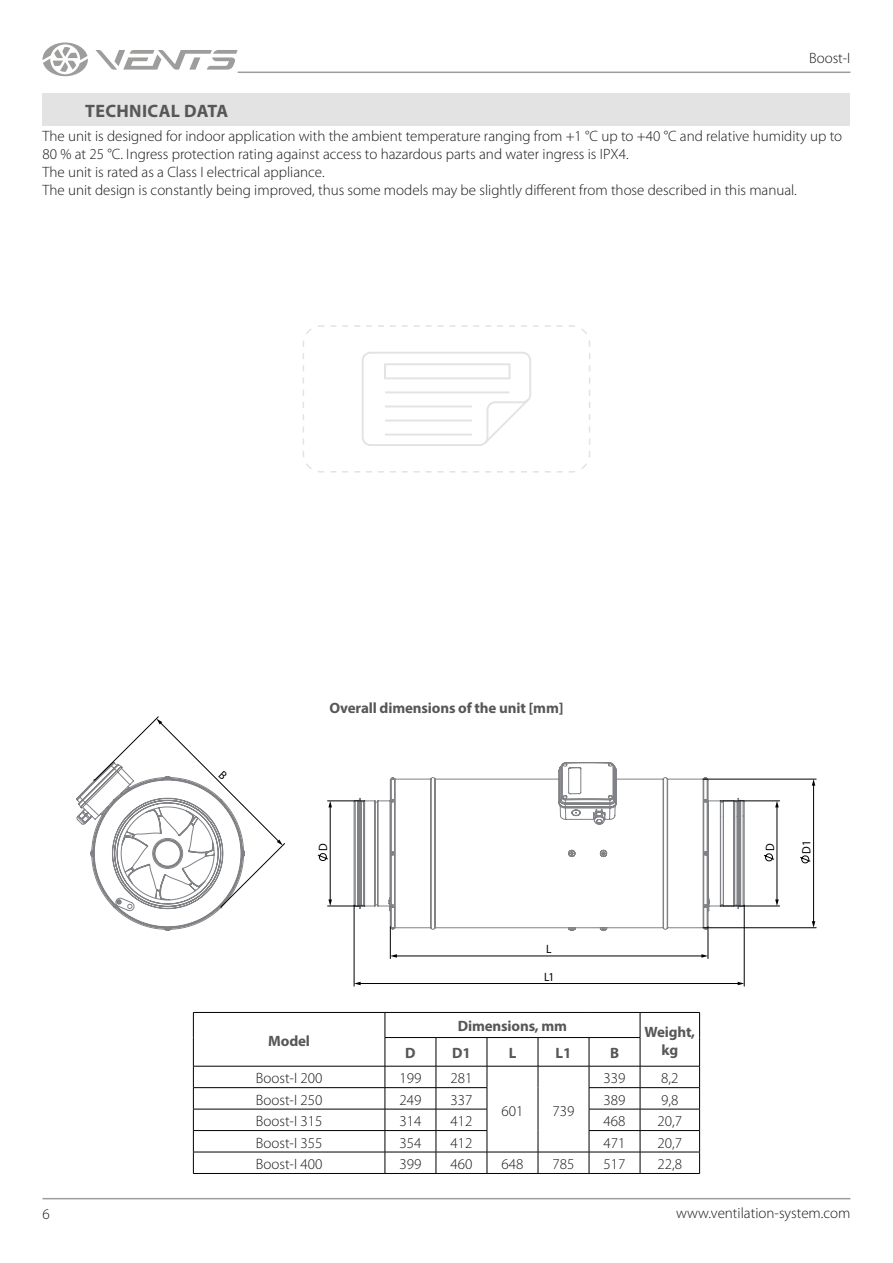
<style>
.page{position:relative;width:893px;height:1263px;background:#fff}
.page>*{position:absolute;margin:0;border:0;box-sizing:border-box;transform-origin:0 0}
.t1{font:700 18px "Myriad Pro";letter-spacing:.02em;color:#575756}
.t2{font:300 15px/18px "Myriad Pro";color:#191918}
.t3{font:700 15px "Myriad Pro";letter-spacing:-.01em;color:#575756}
.t4{font:12.15px "Myriad Pro";color:#000;scale:.95 1}
</style>
<div class="page">
<hr style="left:43px;top:1198px;width:807px;height:1px;background:#9d9d9c">
<hr style="left:238px;top:72px;width:612px;height:1px;background:#9d9d9c">
<svg style="left:95px;top:50px;width:143px;height:20px"></svg>
<svg style="left:43px;top:43px;width:45px;height:33px"></svg>
<div style="left:43px;top:94px;width:807px;height:25px;background:#e3e3e3"></div>
<div style="left:43px;top:95px;width:807px;height:31px;background:#e3e3e3"></div>
<svg style="left:353px;top:762px;width:392px;height:169px"></svg>
<hr style="left:813px;top:784px;width:1px;height:138px;background:#000">
<svg style="left:812px;top:780px;width:3px;height:6px"></svg>
<svg style="left:812px;top:921px;width:3px;height:6px"></svg>
<hr style="left:703px;top:927px;width:113px;height:1px;background:#000">
<hr style="left:703px;top:779px;width:113px;height:1px;background:#000">
<hr style="left:330px;top:806px;width:1px;height:95px;background:#000">
<svg style="left:328px;top:801px;width:4px;height:6px"></svg>
<svg style="left:328px;top:899px;width:4px;height:7px"></svg>
<hr style="left:328px;top:906px;width:37px;height:1px;background:#000">
<hr style="left:328px;top:800px;width:37px;height:1px;background:#000">
<hr style="left:777px;top:806px;width:1px;height:95px;background:#000">
<svg style="left:775px;top:801px;width:4px;height:6px"></svg>
<svg style="left:775px;top:899px;width:4px;height:7px"></svg>
<hr style="left:720px;top:906px;width:60px;height:1px;background:#000">
<hr style="left:720px;top:800px;width:60px;height:1px;background:#000">
<hr style="left:359px;top:983px;width:380px;height:1px;background:#000">
<svg style="left:738px;top:982px;width:6px;height:3px"></svg>
<svg style="left:355px;top:982px;width:6px;height:3px"></svg>
<hr style="left:354px;top:905px;width:1px;height:81px;background:#000">
<hr style="left:744px;top:905px;width:1px;height:81px;background:#000">
<hr style="left:396px;top:956px;width:307px;height:1px;background:#000">
<svg style="left:391px;top:954px;width:6px;height:4px"></svg>
<svg style="left:701px;top:954px;width:7px;height:4px"></svg>
<hr style="left:708px;top:927px;width:1px;height:31px;background:#000">
<hr style="left:390px;top:927px;width:1px;height:31px;background:#000">
<svg style="left:317px;top:853px;width:11px;height:8px"></svg>
<svg style="left:764px;top:853px;width:11px;height:8px"></svg>
<svg style="left:800px;top:855px;width:11px;height:8px"></svg>
<svg style="left:303px;top:325px;width:287px;height:148px"></svg>
<hr style="left:193px;top:1012px;width:192px;height:1px;background:#000">
<hr style="left:385px;top:1012px;width:51px;height:1px;background:#000">
<hr style="left:436px;top:1012px;width:51px;height:1px;background:#000">
<hr style="left:487px;top:1012px;width:51px;height:1px;background:#000">
<hr style="left:538px;top:1012px;width:51px;height:1px;background:#000">
<hr style="left:589px;top:1012px;width:51px;height:1px;background:#000">
<hr style="left:640px;top:1012px;width:60px;height:1px;background:#000">
<hr style="left:385px;top:1037px;width:51px;height:1px;background:#000">
<hr style="left:436px;top:1037px;width:51px;height:1px;background:#000">
<hr style="left:487px;top:1037px;width:51px;height:1px;background:#000">
<hr style="left:538px;top:1037px;width:51px;height:1px;background:#000">
<hr style="left:589px;top:1037px;width:51px;height:1px;background:#000">
<hr style="left:193px;top:1066px;width:192px;height:1px;background:#000">
<hr style="left:487px;top:1066px;width:51px;height:1px;background:#000">
<hr style="left:538px;top:1066px;width:51px;height:1px;background:#000">
<hr style="left:589px;top:1066px;width:51px;height:1px;background:#000">
<hr style="left:640px;top:1066px;width:60px;height:1px;background:#000">
<hr style="left:385px;top:1066px;width:51px;height:1px;background:#000">
<hr style="left:436px;top:1066px;width:51px;height:1px;background:#000">
<hr style="left:193px;top:1087px;width:192px;height:1px;background:#000">
<hr style="left:385px;top:1087px;width:51px;height:1px;background:#000">
<hr style="left:436px;top:1087px;width:51px;height:1px;background:#000">
<hr style="left:589px;top:1087px;width:51px;height:1px;background:#000">
<hr style="left:640px;top:1087px;width:60px;height:1px;background:#000">
<hr style="left:193px;top:1109px;width:192px;height:1px;background:#000">
<hr style="left:385px;top:1109px;width:51px;height:1px;background:#000">
<hr style="left:436px;top:1109px;width:51px;height:1px;background:#000">
<hr style="left:589px;top:1109px;width:51px;height:1px;background:#000">
<hr style="left:640px;top:1109px;width:60px;height:1px;background:#000">
<hr style="left:193px;top:1130px;width:192px;height:1px;background:#000">
<hr style="left:385px;top:1130px;width:51px;height:1px;background:#000">
<hr style="left:436px;top:1130px;width:51px;height:1px;background:#000">
<hr style="left:589px;top:1130px;width:51px;height:1px;background:#000">
<hr style="left:640px;top:1130px;width:60px;height:1px;background:#000">
<hr style="left:193px;top:1152px;width:192px;height:1px;background:#000">
<svg style="left:193px;top:1013px;width:1px;height:160px"></svg>
<hr style="left:385px;top:1152px;width:51px;height:1px;background:#000">
<svg style="left:385px;top:1013px;width:1px;height:160px"></svg>
<hr style="left:436px;top:1152px;width:51px;height:1px;background:#000">
<svg style="left:436px;top:1038px;width:1px;height:135px"></svg>
<hr style="left:487px;top:1152px;width:51px;height:1px;background:#000">
<svg style="left:487px;top:1038px;width:1px;height:135px"></svg>
<hr style="left:538px;top:1152px;width:51px;height:1px;background:#000">
<svg style="left:538px;top:1038px;width:1px;height:135px"></svg>
<hr style="left:589px;top:1152px;width:51px;height:1px;background:#000">
<svg style="left:589px;top:1038px;width:1px;height:135px"></svg>
<hr style="left:640px;top:1152px;width:60px;height:1px;background:#000">
<svg style="left:640px;top:1013px;width:1px;height:160px"></svg>
<svg style="left:699px;top:1013px;width:1px;height:160px"></svg>
<hr style="left:193px;top:1173px;width:192px;height:1px;background:#000">
<hr style="left:385px;top:1173px;width:51px;height:1px;background:#000">
<hr style="left:436px;top:1173px;width:51px;height:1px;background:#000">
<hr style="left:487px;top:1173px;width:51px;height:1px;background:#000">
<hr style="left:538px;top:1173px;width:51px;height:1px;background:#000">
<hr style="left:589px;top:1173px;width:51px;height:1px;background:#000">
<hr style="left:640px;top:1173px;width:60px;height:1px;background:#000">
<svg style="left:76px;top:716px;width:209px;height:215px"></svg>
<p class="t2" style="left:809px;top:49px;width:43px">Boost-I</p>
<p class="t1" style="left:85px;top:99px;width:144px">TECHNICAL DATA</p>
<p class="t2" style="left:43px;top:127px;width:801px">The unit is designed for indoor application with the ambient temperature ranging from +1 °C up to +40 °C and relative humidity up to 80 % at 25 °C. Ingress protection rating against access to hazardous parts and water ingress is IPХ4.<br>The unit is rated as a Class I electrical appliance.<br>The unit design is constantly being improved, thus some models may be slightly different from those described in this manual.</p>
<p class="t2" style="left:43px;top:1205px;width:9px">6</p>
<p class="t3" style="left:330px;top:698px;width:235px">Overall dimensions of the unit [mm]</p>
<p class="t4" style="left:316px;top:851px;width:10px;rotate:-90deg">D</p>
<p class="t3" style="left:268px;top:1031px;width:43px">Model</p>
<p class="t4" style="left:546px;top:941px;width:7px">L</p>
<p class="t4" style="left:544px;top:969px;width:12px">L1</p>
<p class="t3" style="left:458px;top:1017px;width:111px">Dimensions, mm</p>
<p class="t3" style="left:644px;top:1022px;width:52px">Weight,</p>
<p class="t3" style="left:405px;top:1043px;width:12px">D</p>
<p class="t3" style="left:452px;top:1043px;width:20px">D1</p>
<p class="t3" style="left:509px;top:1043px;width:9px">L</p>
<p class="t3" style="left:556px;top:1043px;width:17px">L1</p>
<p class="t3" style="left:610px;top:1043px;width:11px">B</p>
<p class="t3" style="left:662px;top:1040px;width:18px">kg</p>
<p class="t2" style="left:256px;top:1070px;width:68px">Boost-I 200</p>
<p class="t2" style="left:399px;top:1070px;width:23px">199</p>
<p class="t2" style="left:450px;top:1070px;width:23px">281</p>
<p class="t2" style="left:604px;top:1070px;width:23px">339</p>
<p class="t2" style="left:661px;top:1070px;width:19px">8,2</p>
<p class="t2" style="left:256px;top:1091px;width:68px">Boost-I 250</p>
<p class="t2" style="left:399px;top:1091px;width:23px">249</p>
<p class="t2" style="left:450px;top:1091px;width:23px">337</p>
<p class="t2" style="left:604px;top:1091px;width:23px">389</p>
<p class="t2" style="left:661px;top:1091px;width:19px">9,8</p>
<p class="t2" style="left:256px;top:1112px;width:68px">Boost-I 315</p>
<p class="t2" style="left:399px;top:1112px;width:23px">314</p>
<p class="t2" style="left:450px;top:1112px;width:23px">412</p>
<p class="t2" style="left:604px;top:1112px;width:23px">468</p>
<p class="t2" style="left:658px;top:1112px;width:26px">20,7</p>
<p class="t2" style="left:256px;top:1134px;width:68px">Boost-I 355</p>
<p class="t2" style="left:399px;top:1134px;width:23px">354</p>
<p class="t2" style="left:450px;top:1134px;width:23px">412</p>
<p class="t2" style="left:604px;top:1134px;width:23px">471</p>
<p class="t2" style="left:658px;top:1134px;width:26px">20,7</p>
<p class="t2" style="left:256px;top:1155px;width:68px">Boost-I 400</p>
<p class="t2" style="left:399px;top:1155px;width:23px">399</p>
<p class="t2" style="left:450px;top:1155px;width:23px">460</p>
<p class="t2" style="left:502px;top:1155px;width:23px">648</p>
<p class="t2" style="left:553px;top:1155px;width:23px">785</p>
<p class="t2" style="left:604px;top:1155px;width:23px">517</p>
<p class="t2" style="left:658px;top:1155px;width:26px">22,8</p>
<p class="t2" style="left:501px;top:1102px;width:23px">601</p>
<p class="t2" style="left:553px;top:1102px;width:23px">739</p>
<p class="t4" style="left:762px;top:851px;width:10px;rotate:-90deg">D</p>
<p class="t4" style="left:799px;top:854px;width:16px;rotate:-90deg">D1</p>
<p class="t2" style="left:676px;top:1204px;width:176px">www.ventilation-system.com</p>
</div>
